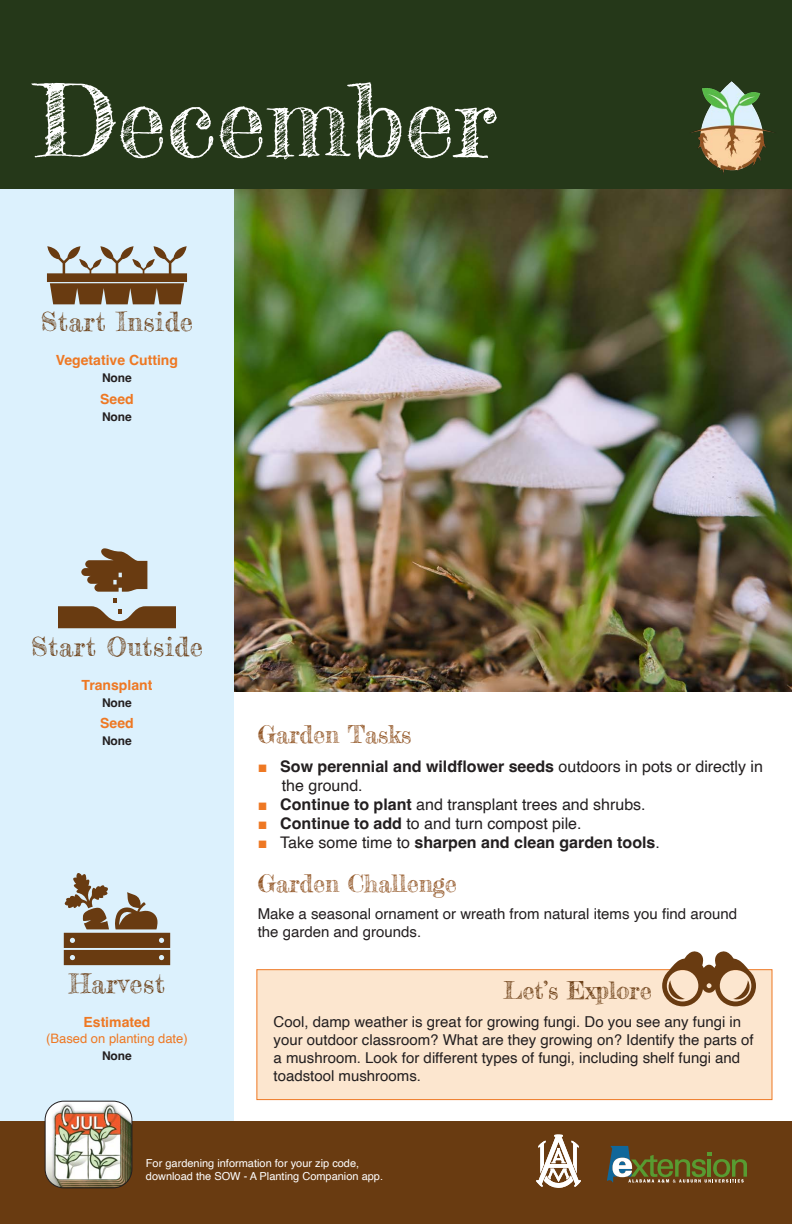
<style>
.page{position:relative;width:792px;height:1224px;background:#fff}
.page>*{position:absolute;margin:0;border:0;box-sizing:border-box;transform-origin:0 0}
.Month{font:100px "Frederickathe Greatest";color:#fff}
.t1{font:26px "Frederickathe Greatest";letter-spacing:.03em;color:#693b11}
.Heading{font:24px "Frederickathe Greatest";color:#915423}
.Body{font:24px "Frederickathe Greatest";color:#693b11}
.t2{font:16px/19.2px "Helvetica";color:#231f20}
.t3{font:700 16px "Helvetica";color:#231f20}
.Body-2{font:15px/18px "Helvetica";color:#231f20}
.sub_head_chart{font:700 14px "Helvetica";color:#ee7823}
.sub_head_chart-2{font:13px "Helvetica";color:#ee7823}
.seed_2{font:700 12px "Helvetica";color:#231f20}
.t4{font:11px/13.2px "Helvetica";color:#fff}
.s1{font-family:"Arial";color:#ee7823}
.s2{font-weight:700}
.s3{font-family:"Arial";font-weight:400;color:#ee7823}
.s4{font-weight:400}
</style>
<div class="page">
<img style="left:234px;top:189px;width:558px;height:502px">
<div style="left:0;top:0;width:234px;height:1122px;background:#dcf1fd"></div>
<div style="left:0;top:0;width:792px;height:189px;background:#253819"></div>
<div style="left:0;top:1122px;width:792px;height:102px;background:#693b11"></div>
<svg style="left:607px;top:1146px;width:140px;height:37px"></svg>
<svg style="left:536px;top:1134px;width:45px;height:54px"></svg>
<img style="left:691px;top:81px;width:83px;height:93px">
<svg style="left:47px;top:246px;width:140px;height:58px"></svg>
<svg style="left:58px;top:598px;width:118px;height:30px"></svg>
<svg style="left:81px;top:548px;width:66px;height:44px"></svg>
<div style="left:256px;top:969px;width:516px;height:131px;background:#fce6cf;border:1px solid #ee7823"></div>
<svg style="left:662px;top:951px;width:94px;height:55px"></svg>
<svg style="left:63px;top:873px;width:107px;height:92px"></svg>
<img style="left:45px;top:1101px;width:87px;height:87px">
<div style="left:45px;top:1101px;width:87px;height:87px;border:1px solid #231f20;border-radius:19px"></div>
<p class="Month" style="left:36px;top:59px;width:462px">December</p>
<p class="t1" style="left:41px;top:305px;width:154px">Start Inside</p>
<p class="sub_head_chart" style="left:56px;top:352px;width:124px">Vegetative Cutting</p>
<p class="seed_2" style="left:102px;top:371px;width:31px">None</p>
<p class="sub_head_chart" style="left:100px;top:390px;width:35px">Seed</p>
<p class="seed_2" style="left:102px;top:409px;width:31px">None</p>
<p class="t1" style="left:31px;top:630px;width:173px">Start Outside</p>
<p class="sub_head_chart" style="left:82px;top:677px;width:72px">Transplant</p>
<p class="seed_2" style="left:102px;top:695px;width:31px">None</p>
<p class="sub_head_chart" style="left:100px;top:715px;width:35px">Seed</p>
<p class="seed_2" style="left:102px;top:734px;width:31px">None</p>
<p class="Heading" style="left:258px;top:720px;width:155px">Garden Tasks</p>
<p class="t2" style="left:282px;top:757px;width:483px;text-indent:-24px"><span class="s1">■</span> <span class="s2">Sow perennial and wildflower seeds</span> outdoors in pots or directly in the ground.</p>
<p class="t2" style="left:258px;top:795px;width:389px"><span class="s1">■</span> <span class="s2">Continue to plant</span> and transplant trees and shrubs.</p>
<p class="t2" style="left:258px;top:815px;width:325px"><span class="s1">■</span> <span class="s2">Continue to add</span> to and turn compost pile.</p>
<p class="t3" style="left:258px;top:833px;width:404px"><span class="s3">■</span> <span class="s4">Take some time to</span> sharpen and clean garden tools<span class="s4">.</span></p>
<p class="Heading" style="left:258px;top:868px;width:201px">Garden Challenge</p>
<p class="Body-2" style="left:258px;top:905px;width:481px">Make a seasonal ornament or wreath from natural items you find around the garden and grounds.</p>
<p class="t1" style="left:69px;top:967px;width:97px">Harvest</p>
<p class="Body" style="left:503px;top:976px;width:150px">Let’s Explore</p>
<p class="sub_head_chart" style="left:84px;top:1014px;width:68px">Estimated</p>
<p class="sub_head_chart-2" style="left:46px;top:1028px;width:143px">(Based on planting date)</p>
<p class="seed_2" style="left:102px;top:1048px;width:31px">None</p>
<p class="Body-2" style="left:274px;top:1013px;width:482px">Cool, damp weather is great for growing fungi. Do you see any fungi in your outdoor classroom? What are they growing on? Identify the parts of a mushroom. Look for different types of fungi, including shelf fungi and toadstool mushrooms.</p>
<p class="t4" style="left:146px;top:1157px;width:239px">For gardening information for your zip code, download the SOW - A Planting Companion app.</p>
</div>
